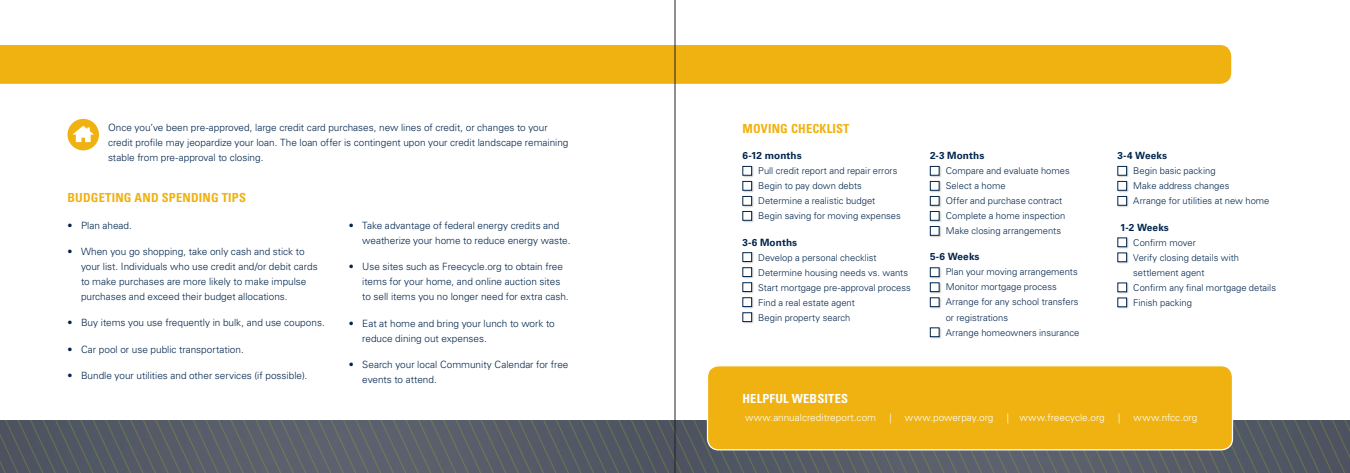
<style>
.page{position:relative;width:1350px;height:473px;background:#fff}
.page>*{position:absolute;margin:0;border:0;box-sizing:border-box;transform-origin:0 0}
.bullets{font:700 condensed 12.5px "Univers LT Std";letter-spacing:.015em;color:#efb211}
.bullets-2{font:700 condensed 12.5px "Univers LT Std";color:#fff}
.t1{font:300 10px/15px "Univers LT Std";color:#00254c}
.bullets-3{font:300 10px "Univers LT Std";color:#fff}
.bullets-4{font:700 10px "Univers LT Std";letter-spacing:.01em;color:#00254c}
.bullets-5{font:300 9.38px/15px "Univers LT Std";color:#00254c}
</style>
<div class="page">
<svg style="left:0;top:420px;width:1350px;height:52px;background:#575d66"></svg>
<div style="left:0;top:45px;width:1231px;height:39px;background:#efb211"></div>
<div style="left:742px;top:166px;width:12px;height:11px;background:#231f20;opacity:.25"></div>
<div style="left:742px;top:166px;width:10px;height:9px;background:#fff;border:1px solid #00254c"></div>
<div style="left:930px;top:166px;width:12px;height:11px;background:#231f20;opacity:.25"></div>
<div style="left:930px;top:166px;width:9px;height:9px;background:#fff;border:1px solid #00254c"></div>
<div style="left:1117px;top:166px;width:12px;height:11px;background:#231f20;opacity:.25"></div>
<div style="left:1118px;top:166px;width:9px;height:9px;background:#fff;border:1px solid #00254c"></div>
<div style="left:930px;top:267px;width:12px;height:12px;background:#231f20;opacity:.25"></div>
<div style="left:930px;top:267px;width:9px;height:10px;background:#fff;border:1px solid #00254c"></div>
<div style="left:742px;top:252px;width:12px;height:12px;background:#231f20;opacity:.25"></div>
<div style="left:742px;top:252px;width:10px;height:10px;background:#fff;border:1px solid #00254c"></div>
<div style="left:742px;top:181px;width:12px;height:11px;background:#231f20;opacity:.25"></div>
<div style="left:742px;top:181px;width:10px;height:9px;background:#fff;border:1px solid #00254c"></div>
<div style="left:930px;top:181px;width:12px;height:11px;background:#231f20;opacity:.25"></div>
<div style="left:930px;top:181px;width:9px;height:9px;background:#fff;border:1px solid #00254c"></div>
<div style="left:1117px;top:181px;width:12px;height:11px;background:#231f20;opacity:.25"></div>
<div style="left:1118px;top:181px;width:9px;height:9px;background:#fff;border:1px solid #00254c"></div>
<div style="left:930px;top:282px;width:12px;height:12px;background:#231f20;opacity:.25"></div>
<div style="left:930px;top:282px;width:9px;height:10px;background:#fff;border:1px solid #00254c"></div>
<div style="left:742px;top:267px;width:12px;height:12px;background:#231f20;opacity:.25"></div>
<div style="left:742px;top:267px;width:10px;height:10px;background:#fff;border:1px solid #00254c"></div>
<div style="left:742px;top:196px;width:12px;height:11px;background:#231f20;opacity:.25"></div>
<div style="left:742px;top:196px;width:10px;height:9px;background:#fff;border:1px solid #00254c"></div>
<div style="left:930px;top:196px;width:12px;height:11px;background:#231f20;opacity:.25"></div>
<div style="left:930px;top:196px;width:9px;height:9px;background:#fff;border:1px solid #00254c"></div>
<div style="left:1117px;top:196px;width:12px;height:11px;background:#231f20;opacity:.25"></div>
<div style="left:1118px;top:196px;width:9px;height:9px;background:#fff;border:1px solid #00254c"></div>
<div style="left:930px;top:297px;width:12px;height:12px;background:#231f20;opacity:.25"></div>
<div style="left:930px;top:297px;width:9px;height:10px;background:#fff;border:1px solid #00254c"></div>
<div style="left:742px;top:282px;width:12px;height:12px;background:#231f20;opacity:.25"></div>
<div style="left:742px;top:282px;width:10px;height:10px;background:#fff;border:1px solid #00254c"></div>
<div style="left:742px;top:211px;width:12px;height:11px;background:#231f20;opacity:.25"></div>
<div style="left:742px;top:211px;width:10px;height:9px;background:#fff;border:1px solid #00254c"></div>
<div style="left:930px;top:211px;width:12px;height:11px;background:#231f20;opacity:.25"></div>
<div style="left:930px;top:211px;width:9px;height:9px;background:#fff;border:1px solid #00254c"></div>
<div style="left:742px;top:297px;width:12px;height:12px;background:#231f20;opacity:.25"></div>
<div style="left:742px;top:297px;width:10px;height:10px;background:#fff;border:1px solid #00254c"></div>
<div style="left:742px;top:312px;width:12px;height:12px;background:#231f20;opacity:.25"></div>
<div style="left:742px;top:312px;width:10px;height:10px;background:#fff;border:1px solid #00254c"></div>
<div style="left:930px;top:226px;width:12px;height:11px;background:#231f20;opacity:.25"></div>
<div style="left:930px;top:226px;width:9px;height:9px;background:#fff;border:1px solid #00254c"></div>
<div style="left:930px;top:327px;width:12px;height:12px;background:#231f20;opacity:.25"></div>
<div style="left:930px;top:327px;width:9px;height:10px;background:#fff;border:1px solid #00254c"></div>
<div style="left:1117px;top:237px;width:12px;height:12px;background:#231f20;opacity:.25"></div>
<div style="left:1118px;top:237px;width:9px;height:10px;background:#fff;border:1px solid #00254c"></div>
<div style="left:1117px;top:252px;width:12px;height:12px;background:#231f20;opacity:.25"></div>
<div style="left:1118px;top:252px;width:9px;height:10px;background:#fff;border:1px solid #00254c"></div>
<div style="left:1117px;top:282px;width:12px;height:12px;background:#231f20;opacity:.25"></div>
<div style="left:1118px;top:282px;width:9px;height:10px;background:#fff;border:1px solid #00254c"></div>
<div style="left:1117px;top:297px;width:12px;height:12px;background:#231f20;opacity:.25"></div>
<div style="left:1118px;top:297px;width:9px;height:10px;background:#fff;border:1px solid #00254c"></div>
<svg style="left:68px;top:119px;width:31px;height:31px"></svg>
<div style="left:708px;top:365px;width:524px;height:84px;background:#efb211;border-radius:11px"></div>
<div style="left:707px;top:365px;width:526px;height:85px;border:1px solid #fff;border-radius:11px"></div>
<hr style="left:675px;top:0;width:1px;height:472px;background:#231f20">
<p class="t1" style="left:108px;top:120px;width:462px">Once you’ve been pre-approved, large credit card purchases, new lines of credit, or changes to your credit profile may jeopardize your loan. The loan offer is contingent upon your credit landscape remaining stable from pre-approval to closing.</p>
<p class="bullets" style="left:68px;top:190px;width:24px">BUDGETING</p>
<p class="bullets" style="left:135px;top:190px;width:9px">AND</p>
<p class="bullets" style="left:162px;top:190px;width:16px">SPENDING</p>
<p class="bullets" style="left:222px;top:190px;width:13px">TIPS</p>
<p class="t1" style="left:68px;top:217px;width:66px">• Plan ahead.</p>
<p class="t1" style="left:81px;top:244px;width:238px;text-indent:-13px">• When you go shopping, take only cash and stick to your list. Individuals who use credit and/or debit cards to make purchases are more likely to make impulse purchases and exceed their budget allocations.</p>
<p class="t1" style="left:68px;top:315px;width:259px">• Buy items you use frequently in bulk, and use coupons.</p>
<p class="t1" style="left:68px;top:341px;width:178px">• Car pool or use public transportation.</p>
<p class="t1" style="left:68px;top:367px;width:241px">• Bundle your utilities and other services (if possible).</p>
<p class="t1" style="left:362px;top:218px;width:210px;text-indent:-13px">• Take advantage of federal energy credits and weatherize your home to reduce energy waste.</p>
<p class="t1" style="left:362px;top:259px;width:208px;text-indent:-13px">• Use sites such as Freecycle.org to obtain free items for your home, and online auction sites to sell items you no longer need for extra cash.</p>
<p class="t1" style="left:362px;top:315px;width:194px;text-indent:-13px">• Eat at home and bring your lunch to work to reduce dining out expenses.</p>
<p class="t1" style="left:362px;top:356px;width:208px;text-indent:-13px">• Search your local Community Calendar for free events to attend.</p>
<p class="bullets" style="left:742px;top:121px;width:33px">MOVING</p>
<p class="bullets" style="left:791px;top:121px;width:8px">CHEC</p>
<p class="bullets" style="left:820px;top:121px;width:14px">KLIST</p>
<p class="bullets-4" style="left:742px;top:150px;width:61px">6-12 months</p>
<p class="bullets-5" style="left:758px;top:163px;width:141px">Pull credit report and repair errors</p>
<p class="bullets-5" style="left:758px;top:178px;width:105px">Begin to pay down debts</p>
<p class="bullets-5" style="left:758px;top:193px;width:119px">Determine a realistic budget</p>
<p class="bullets-5" style="left:758px;top:208px;width:144px">Begin saving for moving expenses</p>
<p class="bullets-4" style="left:742px;top:236px;width:56px">3-6 Months</p>
<p class="bullets-5" style="left:758px;top:249px;width:120px">Develop a personal checklist</p>
<p class="bullets-5" style="left:758px;top:264px;width:151px">Determine housing needs vs. wants</p>
<p class="bullets-5" style="left:758px;top:279px;width:154px">Start mortgage pre-approval process</p>
<p class="bullets-5" style="left:758px;top:294px;width:98px">Find a real estate agent</p>
<p class="bullets-5" style="left:758px;top:309px;width:94px">Begin property search</p>
<p class="bullets-4" style="left:930px;top:150px;width:56px">2-3 Months</p>
<p class="bullets-5" style="left:946px;top:163px;width:126px">Compare and evaluate homes</p>
<p class="bullets-5" style="left:946px;top:178px;width:61px">Select a home</p>
<p class="bullets-5" style="left:946px;top:193px;width:118px">Offer and purchase contract</p>
<p class="bullets-5" style="left:946px;top:208px;width:121px">Complete a home inspection</p>
<p class="bullets-5" style="left:946px;top:223px;width:117px">Make closing arrangements</p>
<p class="bullets-4" style="left:930px;top:251px;width:51px">5-6 Weeks</p>
<p class="bullets-5" style="left:946px;top:264px;width:134px">Plan your moving arrangements</p>
<p class="bullets-5" style="left:946px;top:279px;width:113px">Monitor mortgage process</p>
<p class="bullets-5" style="left:946px;top:294px;width:134px">Arrange for any school transfers or registrations</p>
<p class="bullets-5" style="left:946px;top:324px;width:135px">Arrange homeowners insurance</p>
<p class="bullets-4" style="left:1118px;top:150px;width:51px">3-4 Weeks</p>
<p class="bullets-5" style="left:1133px;top:163px;width:84px">Begin basic packing</p>
<p class="bullets-5" style="left:1133px;top:178px;width:98px">Make address changes</p>
<p class="bullets-5" style="left:1133px;top:193px;width:138px">Arrange for utilities at new home</p>
<p class="bullets-4" style="left:1120px;top:221px;width:50px">1-2 Weeks</p>
<p class="bullets-5" style="left:1133px;top:235px;width:64px">Confirm mover</p>
<p class="bullets-5" style="left:1133px;top:250px;width:107px">Verify closing details with settlement agent</p>
<p class="bullets-5" style="left:1133px;top:280px;width:144px">Confirm any final mortgage details</p>
<p class="bullets-5" style="left:1133px;top:295px;width:60px">Finish packing</p>
<p class="bullets-2" style="left:742px;top:391px;width:15px">HELPF</p>
<p class="bullets-2" style="left:775px;top:391px;width:25px">UL WEBSITES</p>
<p class="bullets-3" style="left:745px;top:411px;width:132px">www.annualcreditreport.com</p>
<p class="bullets-3" style="left:889px;top:411px;width:4px">|</p>
<p class="bullets-3" style="left:905px;top:411px;width:90px">www.powerpay.org</p>
<p class="bullets-3" style="left:1007px;top:411px;width:100px">| www.freecycle.org</p>
<p class="bullets-3" style="left:1118px;top:411px;width:4px">|</p>
<p class="bullets-3" style="left:1134px;top:411px;width:65px">www.nfcc.org</p>
</div>
